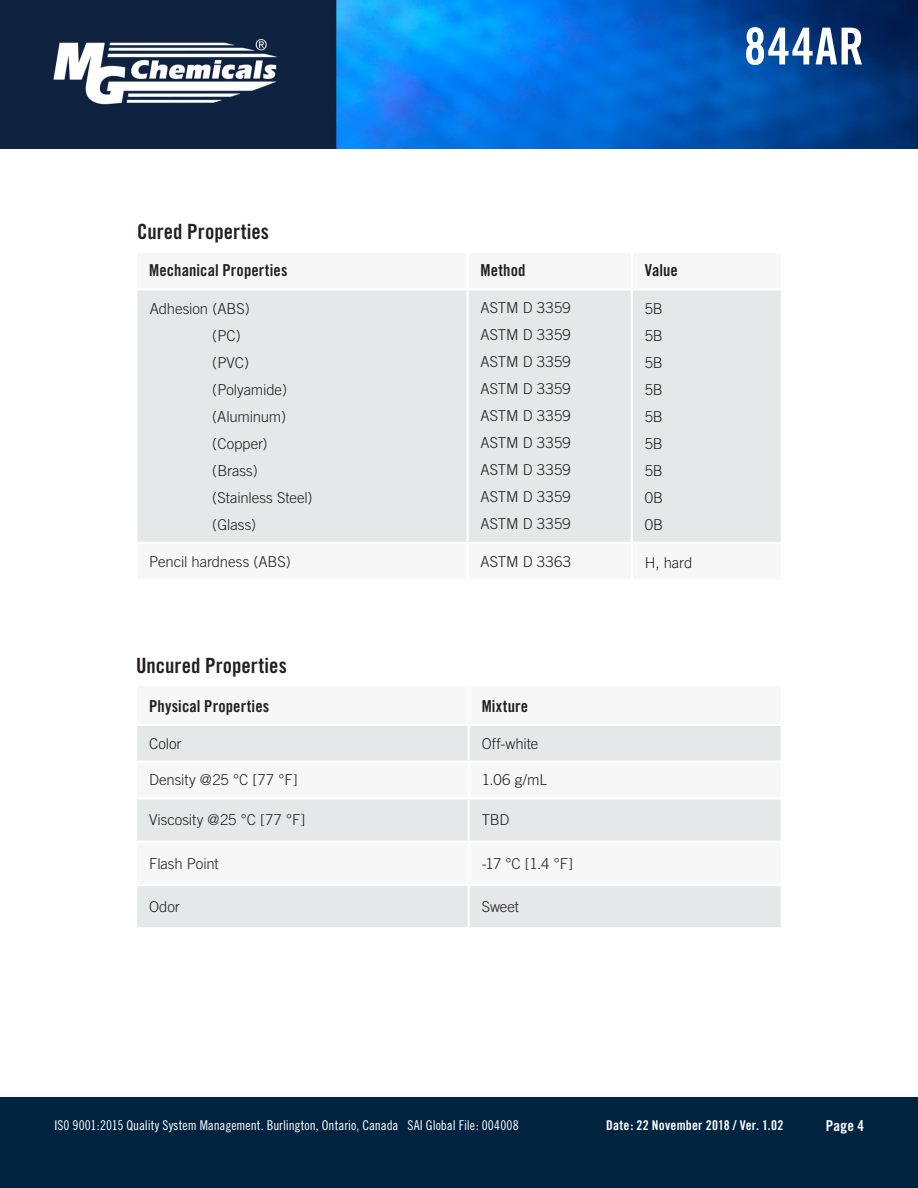
<style>
.page{position:relative;width:918px;height:1188px;background:#fff}
.page>*{position:absolute;margin:0;border:0;box-sizing:border-box;transform-origin:0 0}
.t1{font:51px "Trade Gothic Bold Cond Twenty";letter-spacing:.02em;color:#fff}
.t2{font:21px "Trade Gothic Bold Cond Twenty";color:#231f20}
.t3{font:16.5px "Trade Gothic Bold Cond Twenty";letter-spacing:.01em;color:#231f20}
.Features_Text_Style{font:300 15px "Trade Gothic";letter-spacing:-.005em;color:#231f20}
.t4{font:15px "Trade Gothic Bold Cond Twenty";color:#fff}
.t5{font:13.5px "Trade Gothic Cond Eighteen";color:#fff}
.t6{font:13.5px "Trade Gothic Bold Cond Twenty";letter-spacing:.015em;color:#fff}
</style>
<div class="page">
<img style="left:0;top:0;width:918px;height:149px">
<div style="left:0;top:1097px;width:918px;height:91px;background:#002340"></div>
<div style="left:137px;top:290px;width:644px;height:252px;background:#e6e7e9"></div>
<hr style="left:467px;top:290px;width:2px;height:252px;background:#fff">
<hr style="left:631px;top:290px;width:2px;height:252px;background:#fff">
<svg style="left:137px;top:726px;width:644px;height:201px;fill:#e6e7e9"></svg>
<hr style="left:468px;top:726px;width:2px;height:35px;background:#fff">
<hr style="left:135px;top:761px;width:334px;height:2px;background:#fff">
<hr style="left:469px;top:761px;width:314px;height:2px;background:#fff">
<hr style="left:468px;top:763px;width:2px;height:34px;background:#fff">
<hr style="left:135px;top:797px;width:334px;height:3px;background:#fff">
<hr style="left:469px;top:797px;width:314px;height:3px;background:#fff">
<hr style="left:468px;top:800px;width:2px;height:41px;background:#fff">
<hr style="left:135px;top:841px;width:334px;height:2px;background:#fff">
<hr style="left:469px;top:841px;width:314px;height:2px;background:#fff">
<hr style="left:468px;top:843px;width:2px;height:41px;background:#fff">
<hr style="left:135px;top:884px;width:334px;height:2px;background:#fff">
<hr style="left:469px;top:884px;width:314px;height:2px;background:#fff">
<hr style="left:468px;top:886px;width:2px;height:41px;background:#fff">
<h1 class="t1" style="left:744px;top:15px;width:122px">844AR</h1>
<p class="t2" style="left:137px;top:218px;width:134px">Cured Properties</p>
<p class="t3" style="left:149px;top:260px;width:140px">Mechanical Properties</p>
<p class="t3" style="left:481px;top:260px;width:46px">Method</p>
<p class="t3" style="left:645px;top:260px;width:35px">Value</p>
<p class="Features_Text_Style" style="left:150px;top:300px;width:102px">Adhesion (ABS)</p>
<p class="Features_Text_Style" style="left:212px;top:327px;width:30px">(PC)</p>
<p class="Features_Text_Style" style="left:212px;top:354px;width:38px">(PVC)</p>
<p class="Features_Text_Style" style="left:212px;top:381px;width:76px">(Polyamide)</p>
<p class="Features_Text_Style" style="left:212px;top:408px;width:75px">(Aluminum)</p>
<p class="Features_Text_Style" style="left:212px;top:435px;width:57px">(Copper)</p>
<p class="Features_Text_Style" style="left:212px;top:462px;width:47px">(Brass)</p>
<p class="Features_Text_Style" style="left:212px;top:489px;width:102px">(Stainless Steel)</p>
<p class="Features_Text_Style" style="left:212px;top:516px;width:45px">(Glass)</p>
<p class="Features_Text_Style" style="left:481px;top:299px;width:92px">ASTM D 3359</p>
<p class="Features_Text_Style" style="left:481px;top:326px;width:92px">ASTM D 3359</p>
<p class="Features_Text_Style" style="left:481px;top:353px;width:92px">ASTM D 3359</p>
<p class="Features_Text_Style" style="left:481px;top:380px;width:92px">ASTM D 3359</p>
<p class="Features_Text_Style" style="left:481px;top:407px;width:92px">ASTM D 3359</p>
<p class="Features_Text_Style" style="left:481px;top:434px;width:92px">ASTM D 3359</p>
<p class="Features_Text_Style" style="left:481px;top:461px;width:92px">ASTM D 3359</p>
<p class="Features_Text_Style" style="left:481px;top:488px;width:92px">ASTM D 3359</p>
<p class="Features_Text_Style" style="left:481px;top:515px;width:92px">ASTM D 3359</p>
<p class="Features_Text_Style" style="left:645px;top:300px;width:20px">5B</p>
<p class="Features_Text_Style" style="left:645px;top:327px;width:20px">5B</p>
<p class="Features_Text_Style" style="left:645px;top:354px;width:20px">5B</p>
<p class="Features_Text_Style" style="left:645px;top:381px;width:20px">5B</p>
<p class="Features_Text_Style" style="left:645px;top:408px;width:20px">5B</p>
<p class="Features_Text_Style" style="left:645px;top:435px;width:20px">5B</p>
<p class="Features_Text_Style" style="left:645px;top:462px;width:20px">5B</p>
<p class="Features_Text_Style" style="left:645px;top:489px;width:20px">0B</p>
<p class="Features_Text_Style" style="left:645px;top:516px;width:20px">0B</p>
<p class="Features_Text_Style" style="left:149px;top:552px;width:143px">Pencil hardness (ABS)</p>
<p class="Features_Text_Style" style="left:481px;top:552px;width:92px">ASTM D 3363</p>
<p class="Features_Text_Style" style="left:645px;top:553px;width:49px">H, hard</p>
<p class="t2" style="left:136px;top:653px;width:152px">Uncured Properties</p>
<p class="t3" style="left:149px;top:696px;width:122px">Physical Properties</p>
<p class="t3" style="left:482px;top:696px;width:48px">Mixture</p>
<p class="Features_Text_Style" style="left:149px;top:734px;width:34px">Color</p>
<p class="Features_Text_Style" style="left:482px;top:734px;width:58px">Off-white</p>
<p class="Features_Text_Style" style="left:149px;top:771px;width:150px">Density @25 °C [77 °F]</p>
<p class="Features_Text_Style" style="left:482px;top:771px;width:67px">1.06 g/mL</p>
<p class="Features_Text_Style" style="left:149px;top:811px;width:158px">Viscosity @25 °C [77 °F]</p>
<p class="Features_Text_Style" style="left:482px;top:811px;width:29px">TBD</p>
<p class="Features_Text_Style" style="left:149px;top:855px;width:71px">Flash Point</p>
<p class="Features_Text_Style" style="left:482px;top:855px;width:93px">-17 °C [1.4 °F]</p>
<p class="Features_Text_Style" style="left:149px;top:898px;width:32px">Odor</p>
<p class="Features_Text_Style" style="left:482px;top:898px;width:39px">Sweet</p>
<p class="t5" style="left:54px;top:1117px;width:466px">IS0 9001:2015 Quality System Management. Burlington, Ontario, Canada SAI Global File: 004008</p>
<p class="t6" style="left:606px;top:1117px;width:179px">Date: 22 November 2018 / Ver. 1.02</p>
<p class="t4" style="left:826px;top:1116px;width:40px">Page 4</p>
</div>
